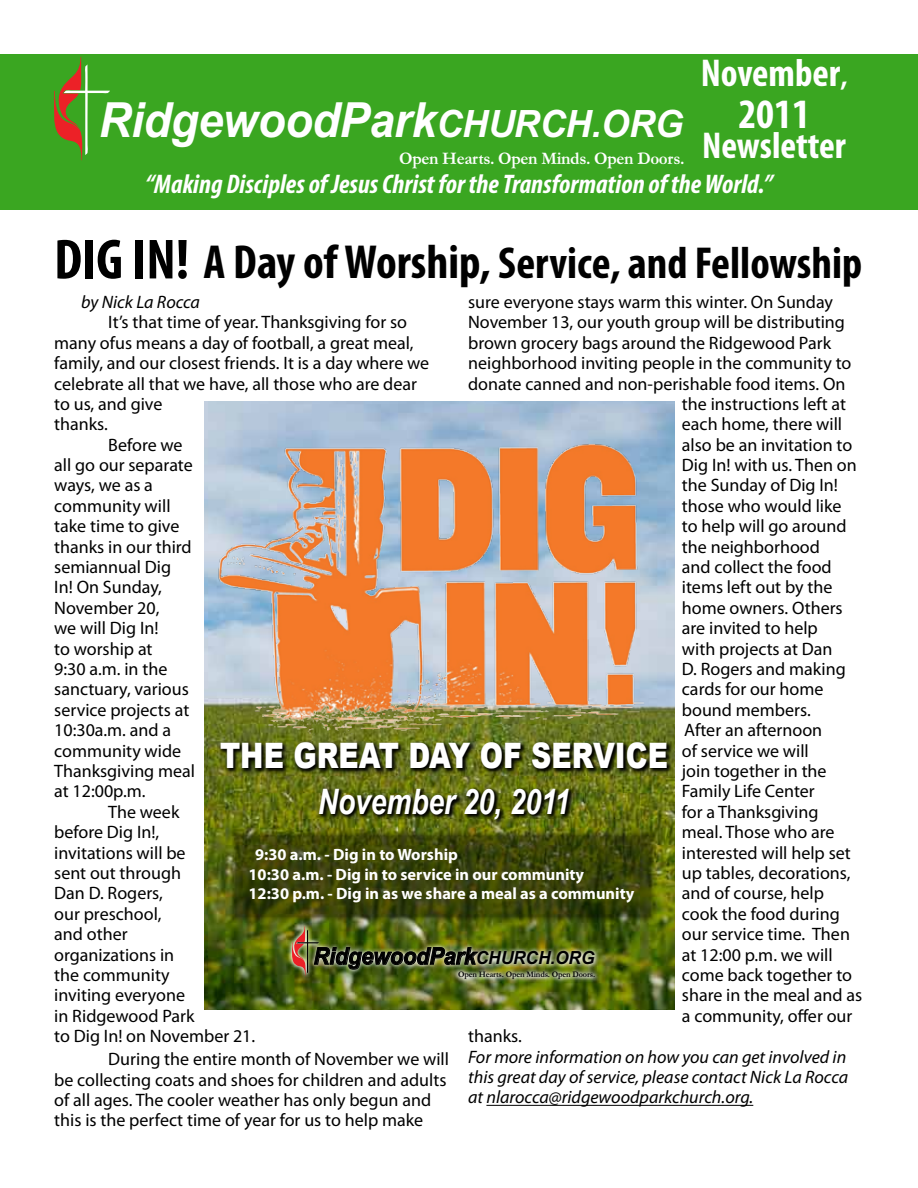
<style>
.page{position:relative;width:918px;height:1188px;background:#fff}
.page>*{position:absolute;margin:0;border:0;box-sizing:border-box;transform-origin:0 0}
.t1{font:italic 700 48.45px "Arial";letter-spacing:-.005em;color:#fff;scale:.93 1}
.t2{font:700 condensed 45px "Myriad Pro";color:#000}
.t3{font:700 condensed 42px "Myriad Pro";color:#fff}
.t4{font:700 condensed 39px "Myriad Pro";color:#fff}
.t5{font:700 condensed 37.5px "Myriad Pro";color:#fff}
.t6{font:900 35.1px "Arial";color:#fff;scale:.8 1}
.t7{font:italic 700 35.1px "Arial";color:#fff;scale:.8 1}
.t8{font:italic 700 condensed 27px "Myriad Pro";color:#fff}
.t9{font:italic 700 23.4px "Arial";letter-spacing:-.005em;color:#000;scale:.93 1}
.t10{font:18px/20.4px "Myriad Pro";color:#000}
.t11{font:italic 18px/20.4px "Myriad Pro";color:#000;text-align:justify}
.t12{font:700 17.7px "Garamond";letter-spacing:-.02em;color:#fff;scale:.96 1}
.t13{font:700 16.35px/19.6px "Myriad Pro";color:#fff}
.t14{font:700 8.55px "Garamond";letter-spacing:-.02em;color:#000;scale:.96 1}
.s1{font-size:30px}
.s2{font-size:37.65px}
.s3{font-size:57px}
.s4{font-size:48px}
.s5{font-size:18.15px}
</style>
<div class="page">
<div style="left:0;top:54px;width:918px;height:155px;background:#3aa621"></div>
<hr style="left:486px;top:1105px;width:267px;height:1px;background:#000">
<svg style="left:54px;top:56px;width:56px;height:105px"></svg>
<img style="left:205px;top:401px;width:470px;height:609px">
<img style="left:211px;top:441px;width:435px;height:301px">
<svg style="left:218px;top:740px;width:455px;height:85px;background:#495110"></svg>
<img style="left:286px;top:924px;width:313px;height:59px">
<img style="left:291px;top:926px;width:187px;height:50px">
<svg style="left:228px;top:828px;width:430px;height:96px;background:#3f480b"></svg>
<h3 class="t4" style="left:701px;top:48px;width:148px">November<span class="s1">,</span></h3>
<h3 class="t3" style="left:738px;top:88px;width:73px">2011</h3>
<h3 class="t5" style="left:702px;top:122px;width:145px">Newsletter</h3>
<h3 class="t8" style="left:145px;top:167px;width:629px">“Making Disciples of Jesus Christ for the Transformation of the World.”</h3>
<h1 class="t1" style="left:99px;top:88px;width:630px">RidgewoodPark<span class="s2">CHURCH.ORG</span></h1>
<p class="t12" style="left:399px;top:146px;width:299px">Open Hearts. Open Minds. Open Doors.</p>
<h2 class="t2" style="left:54px;top:235px;width:810px"><span class="s3">DIG IN!</span> <span class="s4">A Day of Worship,</span> Service, and Fellowship</h2>
<p class="t11" style="left:81px;top:291px;width:120px">by Nick La Rocca</p>
<p class="t10" style="left:108px;top:312px;width:300px">It’s that time of year. Thanksgiving for so</p>
<p class="t10" style="left:54px;top:332px;width:361px">many ofus means a day of football, a great meal,</p>
<p class="t10" style="left:54px;top:353px;width:377px">family, and our closest friends. It is a day where we</p>
<p class="t10" style="left:54px;top:373px;width:364px">celebrate all that we have, all those who are dear</p>
<p class="t10" style="left:54px;top:393px;width:110px">to us, and give</p>
<p class="t10" style="left:54px;top:414px;width:55px">thanks.</p>
<p class="t10" style="left:108px;top:434px;width:76px">Before we</p>
<p class="t10" style="left:54px;top:455px;width:140px">all go our separate</p>
<p class="t10" style="left:54px;top:475px;width:100px">ways, we as a</p>
<p class="t10" style="left:54px;top:495px;width:118px">community will</p>
<p class="t10" style="left:54px;top:516px;width:127px">take time to give</p>
<p class="t10" style="left:54px;top:536px;width:139px">thanks in our third</p>
<p class="t10" style="left:54px;top:557px;width:118px">semiannual Dig</p>
<p class="t10" style="left:54px;top:577px;width:109px">In! On Sunday,</p>
<p class="t10" style="left:54px;top:597px;width:107px">November 20,</p>
<p class="t10" style="left:54px;top:618px;width:106px">we will Dig In!</p>
<p class="t10" style="left:54px;top:638px;width:100px">to worship at</p>
<p class="t10" style="left:54px;top:659px;width:115px">9:30 a.m. in the</p>
<p class="t10" style="left:54px;top:679px;width:136px">sanctuary, various</p>
<p class="t10" style="left:54px;top:699px;width:137px">service projects at</p>
<p class="t10" style="left:54px;top:720px;width:118px">10:30a.m. and a</p>
<p class="t10" style="left:54px;top:740px;width:129px">community wide</p>
<p class="t10" style="left:54px;top:760px;width:142px">Thanksgiving meal</p>
<p class="t10" style="left:54px;top:781px;width:93px">at 12:00p.m.</p>
<p class="t10" style="left:108px;top:801px;width:73px">The week</p>
<p class="t10" style="left:54px;top:822px;width:107px">before Dig In!,</p>
<p class="t10" style="left:54px;top:842px;width:133px">invitations will be</p>
<p class="t10" style="left:54px;top:862px;width:128px">sent out through</p>
<p class="t10" style="left:54px;top:883px;width:110px">Dan D. Rogers,</p>
<p class="t10" style="left:54px;top:903px;width:109px">our preschool,</p>
<p class="t10" style="left:54px;top:924px;width:75px">and other</p>
<p class="t10" style="left:54px;top:944px;width:122px">organizations in</p>
<p class="t10" style="left:54px;top:964px;width:117px">the community</p>
<p class="t10" style="left:54px;top:985px;width:132px">inviting everyone</p>
<p class="t10" style="left:54px;top:1005px;width:142px">in Ridgewood Park</p>
<p class="t10" style="left:54px;top:1026px;width:203px">to Dig In! on November 21.</p>
<p class="t10" style="left:54px;top:1049px;width:396px;text-indent:54px">During the entire month of November we will be collecting coats and shoes for children and adults of all ages. The cooler weather has only begun and this is the perfect time of year for us to help make</p>
<p class="t10" style="left:468px;top:291px;width:366px">sure everyone stays warm this winter. On Sunday</p>
<p class="t10" style="left:468px;top:312px;width:378px">November 13, our youth group will be distributing</p>
<p class="t10" style="left:468px;top:332px;width:365px">brown grocery bags around the Ridgewood Park</p>
<p class="t10" style="left:468px;top:353px;width:385px">neighborhood inviting people in the community to</p>
<p class="t10" style="left:468px;top:373px;width:379px">donate canned and non-perishable food items. On</p>
<p class="t10" style="left:682px;top:393px;width:166px">the instructions left at</p>
<p class="t10" style="left:682px;top:414px;width:162px">each home, there will</p>
<p class="t10" style="left:682px;top:434px;width:172px">also be an invitation to</p>
<p class="t10" style="left:682px;top:455px;width:176px">Dig In! with us. Then on</p>
<p class="t10" style="left:682px;top:475px;width:158px">the Sunday of Dig In!</p>
<p class="t10" style="left:682px;top:495px;width:161px">those who would like</p>
<p class="t10" style="left:682px;top:516px;width:166px">to help will go around</p>
<p class="t10" style="left:682px;top:536px;width:140px">the neighborhood</p>
<p class="t10" style="left:682px;top:557px;width:151px">and collect the food</p>
<p class="t10" style="left:682px;top:577px;width:152px">items left out by the</p>
<p class="t10" style="left:682px;top:597px;width:162px">home owners. Others</p>
<p class="t10" style="left:682px;top:618px;width:137px">are invited to help</p>
<p class="t10" style="left:682px;top:638px;width:152px">with projects at Dan</p>
<p class="t10" style="left:682px;top:659px;width:165px">D. Rogers and making</p>
<p class="t10" style="left:682px;top:679px;width:143px">cards for our home</p>
<p class="t10" style="left:682px;top:699px;width:130px">bound members.</p>
<p class="t10" style="left:684px;top:720px;width:140px">After an afternoon</p>
<p class="t10" style="left:682px;top:740px;width:128px">of service we will</p>
<p class="t10" style="left:682px;top:760px;width:146px">join together in the</p>
<p class="t10" style="left:682px;top:781px;width:134px">Family Life Center</p>
<p class="t10" style="left:682px;top:801px;width:138px">for a Thanksgiving</p>
<p class="t10" style="left:682px;top:822px;width:154px">meal. Those who are</p>
<p class="t10" style="left:682px;top:842px;width:170px">interested will help set</p>
<p class="t10" style="left:682px;top:862px;width:170px">up tables, decorations,</p>
<p class="t10" style="left:682px;top:883px;width:144px">and of course, help</p>
<p class="t10" style="left:682px;top:903px;width:159px">cook the food during</p>
<p class="t10" style="left:682px;top:924px;width:170px">our service time. Then</p>
<p class="t10" style="left:682px;top:944px;width:152px">at 12:00 p.m. we will</p>
<p class="t10" style="left:682px;top:964px;width:172px">come back together to</p>
<p class="t10" style="left:682px;top:985px;width:182px">share in the meal and as</p>
<p class="t10" style="left:682px;top:1005px;width:172px">a community, offer our</p>
<p class="t10" style="left:468px;top:1026px;width:55px">thanks.</p>
<p class="t11" style="left:468px;top:1046px;width:382px">For more information on how you can get involved in this great day of service, please contact Nick La Rocca at nlarocca@ridgewoodparkchurch.org.</p>
<h3 class="t6" style="left:220px;top:730px;width:561px">THE GREAT DAY OF SERVICE</h3>
<h3 class="t7" style="left:318px;top:778px;width:317px">November 20, 2011</h3>
<p class="t13" style="left:249px;top:844px;width:387px;text-indent:7px">9:30 a.m. - Dig in to Worship<br>10:30 a.m. - Dig in to service in our community<br>12:30 p.m. - Dig in as we share a meal as a community</p>
<p class="t9" style="left:314px;top:941px;width:304px">RidgewoodPark<span class="s5">CHURCH.ORG</span></p>
<p class="t14" style="left:458px;top:969px;width:145px">Open Hearts. Open Minds. Open Doors.</p>
</div>
